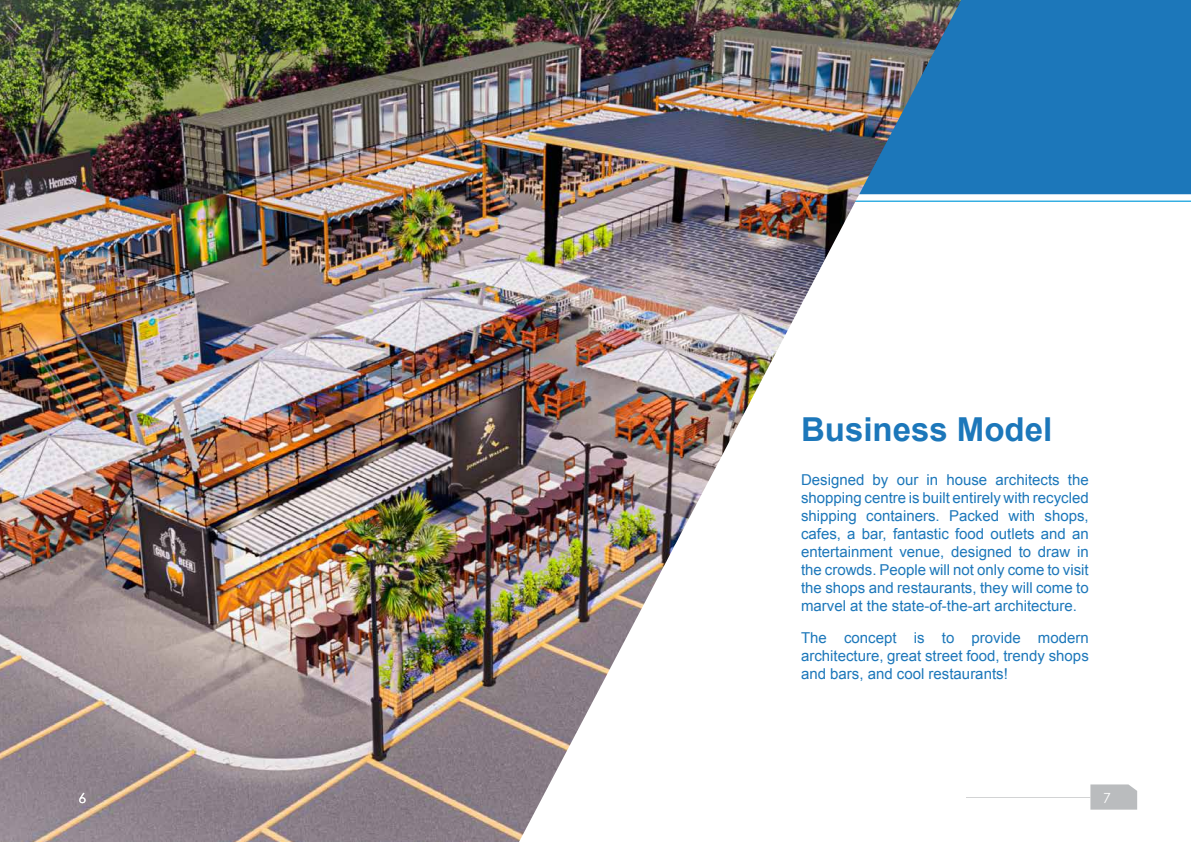
<style>
.page{position:relative;width:1191px;height:842px;background:#fff}
.page>*{position:absolute;margin:0;border:0;box-sizing:border-box;transform-origin:0 0}
.t1{font:700 33px "Arial";color:#1c77ba}
.t2{font:15px/18px "Arial";color:#1c77ba;text-align:justify}
.t3{font:14px "Century Gothic";color:#fff}
</style>
<div class="page">
<div style="left:961px;top:0;width:230px;height:202px;background:#1c77ba"></div>
<svg style="left:1090px;top:784px;width:47px;height:26px"></svg>
<hr style="left:966px;top:796px;width:124px;height:1px;background:#d2d3d4">
<img style="left:0;top:0;width:961px;height:842px">
<h1 class="t1" style="left:801px;top:407px;width:253px">Business Model</h1>
<p class="t2" style="left:801px;top:470px;width:289px">Designed by our in house architects the shopping centre is built entirely with recycled shipping containers. Packed with shops, cafes, a bar, fantastic food outlets and an entertainment venue, designed to draw in the crowds. People will not only come to visit the shops and restaurants, they will come to marvel at the state-of-the-art architecture.</p>
<p class="t2" style="left:801px;top:629px;width:289px">The concept is to provide modern architecture, great street food, trendy shops and bars, and cool restaurants!</p>
<p class="t3" style="left:79px;top:788px;width:9px">6</p>
<p class="t3" style="left:1103px;top:788px;width:9px">7</p>
</div>
